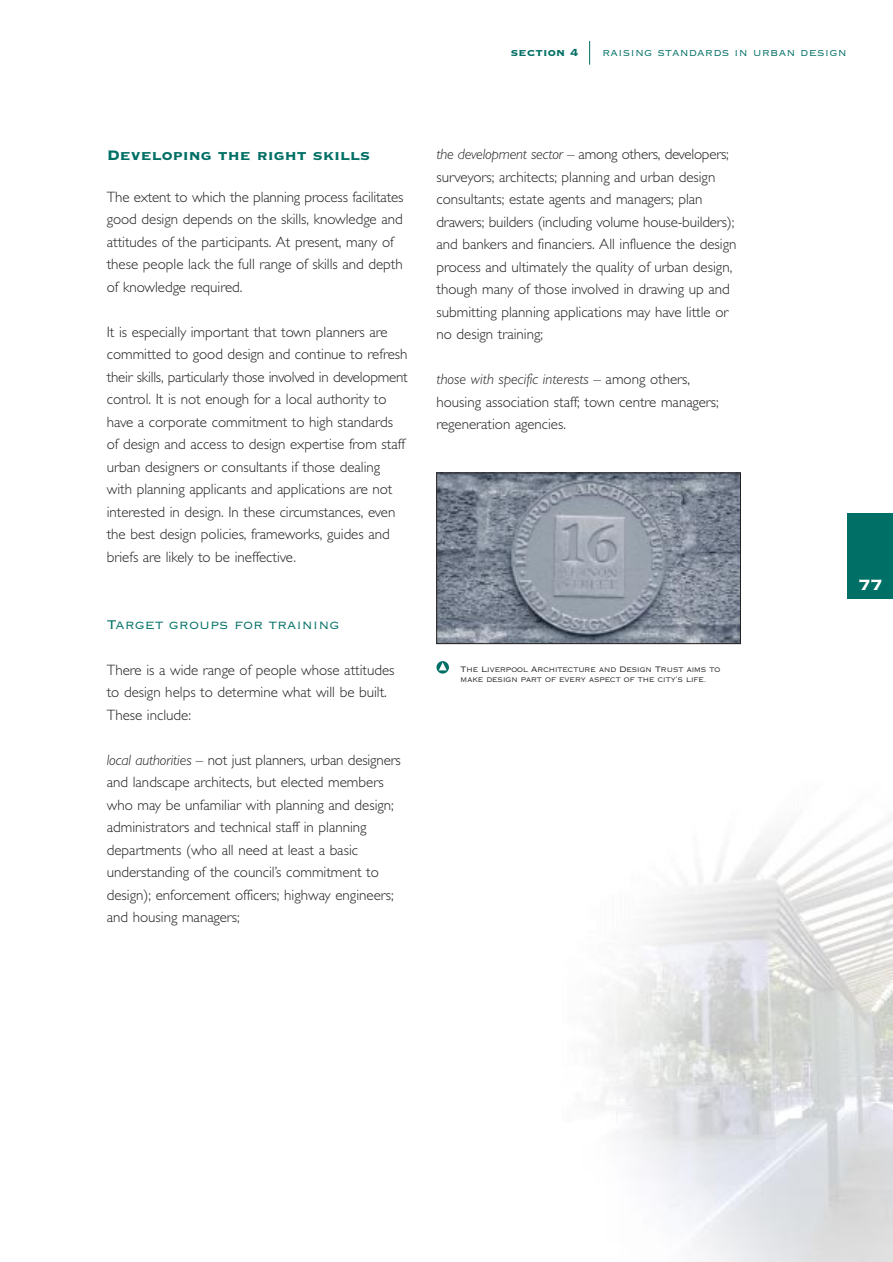
<style>
.page{position:relative;width:893px;height:1262px;background:#fff}
.page>*{position:absolute;margin:0;border:0;box-sizing:border-box;transform-origin:0 0}
.t1{font:19.5px "Copperplate Thirty Three BC";color:#fff}
.t2{font:18px "Copperplate Thirty Three BC";color:#006f65}
.t3{font:16.5px "Copperplate Thirty Two BC";color:#006f65}
.t4{font:300 15px/22.5px "Gill Sans";color:#231f20}
.t5{font:13.5px "Copperplate Thirty Two BC";letter-spacing:.01em;color:#006f65}
.t6{font:13.5px "Copperplate Thirty Three BC";letter-spacing:.01em;color:#006f65}
.t7{font:7.5px/10.5px "Copperplate Thirty Two AB";color:#231f20}
.s1{font-style:italic}
</style>
<div class="page">
<img style="left:599px;top:822px;width:293px;height:440px">
<div style="left:847px;top:513px;width:45px;height:85px;background:#006f65"></div>
<svg style="left:589px;top:41px;width:1px;height:24px"></svg>
<img style="left:438px;top:475px;width:300px;height:167px">
<div style="left:436px;top:473px;width:304px;height:171px;border:1px solid #231f20"></div>
<svg style="left:436px;top:661px;width:13px;height:12px"></svg>
<p class="t6" style="left:511px;top:43px;width:69px">section 4</p>
<p class="t5" style="left:602px;top:43px;width:246px">raising standards in urban design</p>
<p class="t2" style="left:107px;top:143px;width:265px">Developing the right skills</p>
<p class="t4" style="left:107px;top:187px;width:298px">The extent to which the planning process facilitates good design depends on the skills, knowledge and attitudes of the participants. At present, many of these people lack the full range of skills and depth of knowledge required.</p>
<p class="t4" style="left:107px;top:322px;width:302px">It is especially important that town planners are committed to good design and continue to refresh their skills, particularly those involved in development control. It is not enough for a local authority to have a corporate commitment to high standards of design and access to design expertise from staff urban designers or consultants if those dealing with planning applicants and applications are not interested in design. In these circumstances, even the best design policies, frameworks, guides and briefs are likely to be ineffective.</p>
<p class="t3" style="left:107px;top:614px;width:234px">Target groups for training</p>
<p class="t4" style="left:107px;top:659px;width:289px">There is a wide range of people whose attitudes to design helps to determine what will be built.<br>These include:</p>
<p class="t4" style="left:107px;top:749px;width:295px"><span class="s1">local authorities</span> – not just planners, urban designers and landscape architects, but elected members who may be unfamiliar with planning and design; administrators and technical staff in planning departments (who all need at least a basic understanding of the council’s commitment to design); enforcement officers; highway engineers; and housing managers;</p>
<p class="t4" style="left:436px;top:144px;width:301px"><span class="s1">the development sector</span> – among others, developers; surveyors; architects; planning and urban design consultants; estate agents and managers; plan drawers; builders (including volume house-builders); and bankers and financiers. All influence the design process and ultimately the quality of urban design, though many of those involved in drawing up and submitting planning applications may have little or no design training;</p>
<p class="t4" style="left:436px;top:369px;width:284px"><span class="s1">those with specific interests</span> – among others, housing association staff; town centre managers; regeneration agencies.</p>
<p class="t7" style="left:460px;top:663px;width:261px">The Liverpool Architecture and Design Trust aims to make design part of every aspect of the city’s life.</p>
<h1 class="t1" style="left:858px;top:572px;width:25px">77</h1>
</div>
